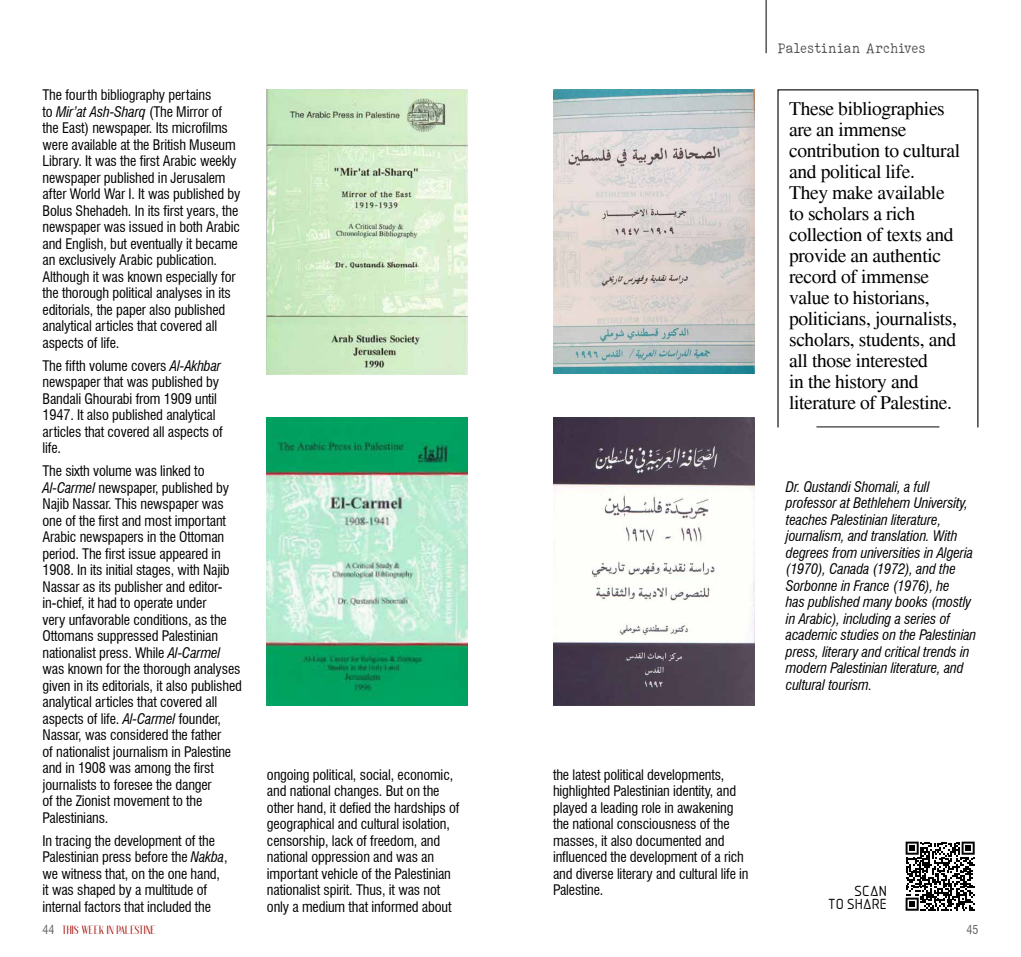
<style>
.page{position:relative;width:1021px;height:957px;background:#fff}
.page>*{position:absolute;margin:0;border:0;box-sizing:border-box;transform-origin:0 0}
.t1{font:19.5px/21px "Times";letter-spacing:-.02em;color:#000}
.t2{font:300 15px "ELEGANTTYPEWRITER";color:#4a4a49}
.t3{font:condensed 14.25px/16.5px "Swiss 721 BT";letter-spacing:-.01em;color:#000}
.t4{font:italic condensed 14.25px/16.5px "Swiss 721 BT";letter-spacing:-.01em;color:#000}
.t5{font:13.5px/13.8px "Aadhunik";letter-spacing:-.01em;color:#000;text-align:right}
.t6{font:700 12px "Anteric";color:#a6120c}
.t7{font:condensed 12px "Swiss 721 BT";color:#646363}
.s1{font-style:italic}
.s2{font-family:"Swiss 721 BT";font-weight:400;font-stretch:condensed;color:#646363}
</style>
<div class="page">
<hr style="left:765px;top:0;width:1px;height:53px;background:#000">
<img style="left:267px;top:89px;width:201px;height:286px">
<img style="left:267px;top:417px;width:201px;height:289px">
<img style="left:553px;top:89px;width:201px;height:285px">
<img style="left:553px;top:417px;width:201px;height:289px">
<svg style="left:905px;top:841px;width:69px;height:69px"></svg>
<hr style="left:816px;top:426px;width:123px;height:1px;background:#222">
<p class="t3" style="left:43px;top:87px;width:199px">The fourth bibliography pertains<br>to <span class="s1">Mir’at Ash-Sharq</span> (The Mirror of the East) newspaper. Its microfilms were available at the British Museum Library. It was the first Arabic weekly newspaper published in Jerusalem after World War I. It was published by Bolus Shehadeh. In its first years, the newspaper was issued in both Arabic and English, but eventually it became an exclusively Arabic publication.<br>Although it was known especially for the thorough political analyses in its editorials, the paper also published analytical articles that covered all aspects of life.</p>
<p class="t3" style="left:43px;top:357px;width:182px">The fifth volume covers <span class="s1">Al-Akhbar </span>newspaper that was published by<br>Bandali Ghourabi from 1909 until<br>1947. It also published analytical articles that covered all aspects of life.</p>
<p class="t3" style="left:43px;top:462px;width:201px">The sixth volume was linked to <span class="s1">Al-Carmel</span> newspaper, published by Najib Nassar. This newspaper was one of the first and most important Arabic newspapers in the Ottoman period. The first issue appeared in 1908. In its initial stages, with Najib Nassar as its publisher and editor&shy;in-chief, it had to operate under<br>very unfavorable conditions, as the Ottomans suppressed Palestinian nationalist press. While <span class="s1">Al-Carmel </span>was known for the thorough analyses given in its editorials, it also published analytical articles that covered all aspects of life. <span class="s1">Al-Carmel</span> founder, Nassar, was considered the father<br>of nationalist journalism in Palestine and in 1908 was among the first journalists to foresee the danger<br>of the Zionist movement to the Palestinians.</p>
<p class="t3" style="left:43px;top:832px;width:186px">In tracing the development of the Palestinian press before the <span class="s1">Nakba</span>, we witness that, on the one hand, it was shaped by a multitude of internal factors that included the</p>
<p class="t3" style="left:267px;top:766px;width:194px">ongoing political, social, economic, and national changes. But on the other hand, it defied the hardships of geographical and cultural isolation, censorship, lack of freedom, and national oppression and was an important vehicle of the Palestinian nationalist spirit. Thus, it was not only a medium that informed about</p>
<p class="t2" style="left:777px;top:40px;width:150px">Palestinian Archives</p>
<p class="t1" style="left:789px;top:98px;width:172px">These bibliographies are an immense contribution to cultural and political life.<br>They make available to scholars a rich collection of texts and provide an authentic record of immense value to historians, politicians, journalists, scholars, students, and all those interested<br>in the history and literature of Palestine.</p>
<p class="t4" style="left:786px;top:478px;width:192px">Dr. Qustandi Shomali, a full professor at Bethlehem University, teaches Palestinian literature, journalism, and translation. With degrees from universities in Algeria (1970), Canada (1972), and the Sorbonne in France (1976), he<br>has published many books (mostly in Arabic), including a series of academic studies on the Palestinian press, literary and critical trends in modern Palestinian literature, and cultural tourism.</p>
<p class="t3" style="left:553px;top:766px;width:197px">the latest political developments, highlighted Palestinian identity, and played a leading role in awakening the national consciousness of the masses, it also documented and influenced the development of a rich and diverse literary and cultural life in Palestine.</p>
<p class="t5" style="left:828px;top:881px;width:61px">SCAN<br>TO SHARE</p>
<p class="t6" style="left:43px;top:924px;width:115px"><span class="s2">44</span> THIS WEEK IN PALESTINE</p>
<p class="t7" style="left:966px;top:922px;width:13px">45</p>
</div>
